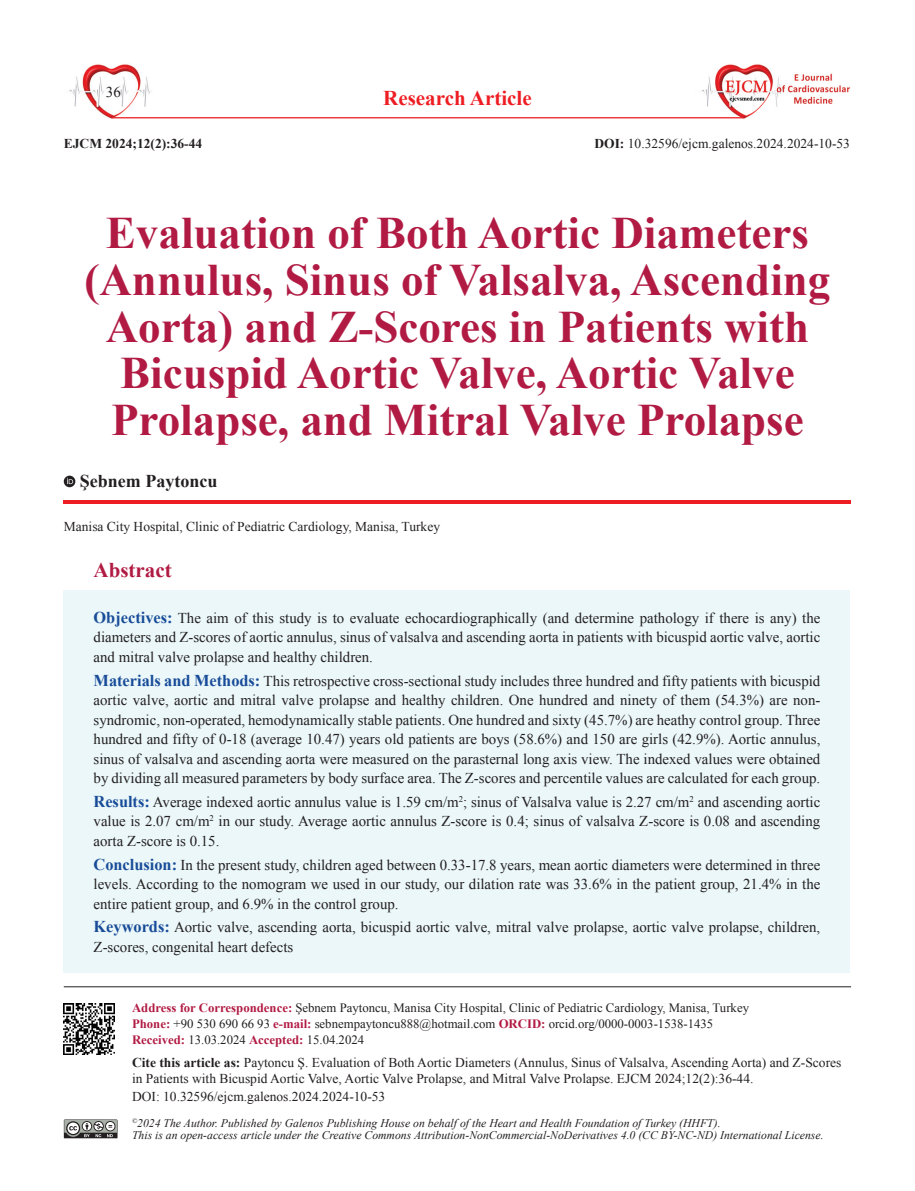
<style>
.page{position:relative;width:915px;height:1191px;background:#fff}
.page>*{position:absolute;margin:0;border:0;box-sizing:border-box;transform-origin:0 0}
.BASLIK{font:700 45px/46.5px "Times New Roman";color:#b11b43;text-align:center}
.t1{font:700 21px "Times New Roman";color:#ee1d23}
.ABSTRACT_BASLIK{font:700 21px "Times New Roman";color:#b11b43}
.YAZARLAR{font:700 18px "Times New Roman";color:#231f20}
.OZET{font:15px/19.5px "Times New Roman";color:#231f20;text-align:justify}
.CITE_AS{font:13.5px/16.5px "Times New Roman";color:#231f20}
.KURUM{font:13.5px "Times New Roman";color:#231f20}
.YAZİSMA{font:13.5px "Times New Roman";color:#231f20}
.DOİ{font:13.5px "Times New Roman";color:#231f20}
.SAYFA_NO{font:700 13.5px "Times New Roman";color:#231f20}
.YAZİSMA-2{font:12.75px "Times New Roman";color:#231f20}
.t2{font:italic 11.7px/12px "Times New Roman";color:#231f20}
.s1{font-weight:700}
.s2{font-weight:700;font-size:16.5px;color:#184c99}
.s3{font-weight:700;color:#b11b43}
</style>
<div class="page">
<img style="left:694px;top:64px;width:156px;height:55px">
<img style="left:68px;top:64px;width:152px;height:55px">
<hr style="left:112px;top:117px;width:631px;height:1px;background:#ee1d23">
<svg style="left:64px;top:1119px;width:53px;height:19px"></svg>
<svg style="left:64px;top:475px;width:11px;height:12px"></svg>
<svg style="left:67px;top:478px;width:6px;height:6px"></svg>
<hr style="left:64px;top:501px;width:786px;height:3px;background:#ee1d23">
<hr style="left:64px;top:986px;width:786px;height:1px;background:#231f20">
<img style="left:64px;top:1003px;width:51px;height:51px">
<div style="left:64px;top:590px;width:785px;height:383px;background:#ebf7f9"></div>
<p class="OZET" style="left:106px;top:82px;width:16px">36</p>
<h2 class="t1" style="left:383px;top:84px;width:150px">Research Article</h2>
<p class="SAYFA_NO" style="left:64px;top:134px;width:140px">EJCM 2024;12(2):36-44</p>
<p class="DOİ" style="left:594px;top:135px;width:257px"><span class="s1">DOI:</span> 10.32596/ejcm.galenos.2024.2024-10-53</p>
<p class="BASLIK" style="left:84px;top:209px;width:747px">Evaluation of Both Aortic Diameters (Annulus, Sinus of Valsalva, Ascending Aorta) and Z-Scores in Patients with Bicuspid Aortic Valve, Aortic Valve Prolapse, and Mitral Valve Prolapse</p>
<p class="YAZARLAR" style="left:80px;top:469px;width:139px">Şebnem Paytoncu</p>
<p class="KURUM" style="left:64px;top:518px;width:377px">Manisa City Hospital, Clinic of Pediatric Cardiology, Manisa, Turkey</p>
<p class="ABSTRACT_BASLIK" style="left:94px;top:556px;width:80px">Abstract</p>
<p class="OZET" style="left:94px;top:608px;width:728px"><span class="s2">Objectives:</span> The aim of this study is to evaluate echocardiographically (and determine pathology if there is any) the diameters and Z-scores of aortic annulus, sinus of valsalva and ascending aorta in patients with bicuspid aortic valve, aortic and mitral valve prolapse and healthy children.</p>
<p class="OZET" style="left:94px;top:670px;width:728px"><span class="s2">Materials and Methods:</span> This retrospective cross-sectional study includes three hundred and fifty patients with bicuspid aortic valve, aortic and mitral valve prolapse and healthy children. One hundred and ninety of them (54.3%) are non&shy;syndromic, non-operated, hemodynamically stable patients. One hundred and sixty (45.7%) are heathy control group. Three hundred and fifty of 0-18 (average 10.47) years old patients are boys (58.6%) and 150 are girls (42.9%). Aortic annulus, sinus of valsalva and ascending aorta were measured on the parasternal long axis view. The indexed values were obtained by dividing all measured parameters by body surface area. The Z-scores and percentile values are calculated for each group.</p>
<p class="OZET" style="left:94px;top:792px;width:728px"><span class="s2">Results:</span> Average indexed aortic annulus value is 1.59 cm/m<sup>2</sup>; sinus of Valsalva value is 2.27 cm/m<sup>2</sup> and ascending aortic value is 2.07 cm/m<sup>2</sup> in our study. Average aortic annulus Z-score is 0.4; sinus of valsalva Z-score is 0.08 and ascending aorta Z-score is 0.15.</p>
<p class="OZET" style="left:94px;top:854px;width:728px"><span class="s2">Conclusion:</span> In the present study, children aged between 0.33-17.8 years, mean aortic diameters were determined in three levels. According to the nomogram we used in our study, our dilation rate was 33.6% in the patient group, 21.4% in the entire patient group, and 6.9% in the control group.</p>
<p class="OZET" style="left:94px;top:917px;width:728px"><span class="s2">Keywords:</span> Aortic valve, ascending aorta, bicuspid aortic valve, mitral valve prolapse, aortic valve prolapse, children,<br>Z-scores, congenital heart defects</p>
<p class="YAZİSMA-2" style="left:132px;top:999px;width:618px"><span class="s3">Address for Correspondence:</span> Şebnem Paytoncu, Manisa City Hospital, Clinic of Pediatric Cardiology, Manisa, Turkey</p>
<p class="YAZİSMA-2" style="left:132px;top:1015px;width:582px"><span class="s3">Phone:</span> +90 530 690 66 93 <span class="s3">e-mail:</span> sebnempaytoncu888@hotmail.com <span class="s3">ORCID:</span> orcid.org/0000-0003-1538-1435</p>
<p class="YAZİSMA-2" style="left:132px;top:1031px;width:233px"><span class="s3">Received:</span> 13.03.2024 <span class="s3">Accepted:</span> 15.04.2024</p>
<p class="CITE_AS" style="left:132px;top:1053px;width:710px"><span class="s1">Cite this article as:</span> Paytoncu Ş. Evaluation of Both Aortic Diameters (Annulus, Sinus of Valsalva, Ascending Aorta) and Z-Scores in Patients with Bicuspid Aortic Valve, Aortic Valve Prolapse, and Mitral Valve Prolapse. EJCM 2024;12(2):36-44.</p>
<p class="YAZİSMA" style="left:132px;top:1087px;width:255px">DOI: 10.32596/ejcm.galenos.2024.2024-10-53</p>
<p class="t2" style="left:132px;top:1116px;width:692px"><sup>©</sup>2024 The Author. Published by Galenos Publishing House on behalf of the Heart and Health Foundation of Turkey (HHFT).<br>This is an open-access article under the Creative Commons Attribution-NonCommercial-NoDerivatives 4.0 (CC BY-NC-ND) International License.</p>
</div>
